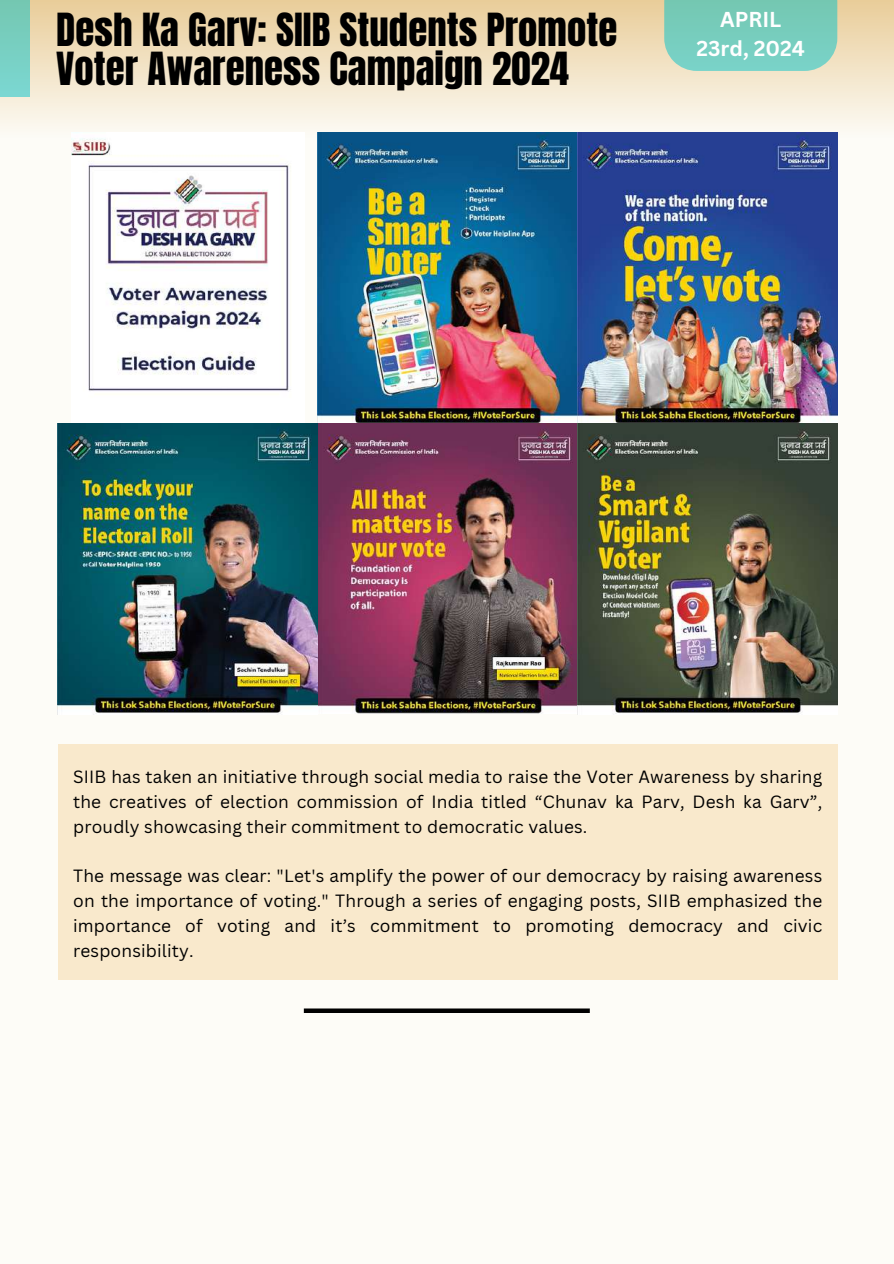
<style>
.page{position:relative;width:894px;height:1264px;background:#fff}
.page>*{position:absolute;margin:0;border:0;box-sizing:border-box;transform-origin:0 0}
.t1{font:38.85px/39.3px "Anton";color:#000}
.t2{font:700 21px/29.2px "Canva Sans";color:#fff;text-align:center}
.t3{font:17.25px/24.8px "Canva Sans";letter-spacing:.01em;color:#000;text-align:justify}
</style>
<div class="page">
<div style="left:0;top:0;width:893px;height:1263px;background:#fdfcf7"></div>
<div style="left:58px;top:744px;width:779px;height:235px;background:#f9e9cc"></div>
<div style="left:1px;top:0;width:892px;height:162px;background:linear-gradient(to bottom,#eace9b,#fdffff)"></div>
<div style="left:0;top:0;width:30px;height:97px;background:linear-gradient(to bottom,#74c7b1,#7bd7d2)"></div>
<svg style="left:664px;top:0;width:173px;height:71px"></svg>
<img style="left:317px;top:132px;width:520px;height:582px">
<img style="left:58px;top:423px;width:260px;height:291px">
<img style="left:72px;top:132px;width:232px;height:259px">
<div style="left:304px;top:1008px;width:285px;height:5px;background:#000"></div>
<h1 class="t1" style="left:56px;top:10px;width:562px">Desh Ka Garv: SIIB Students Promote<br>Voter Awareness Campaign 2024</h1>
<p class="t2" style="left:696px;top:4px;width:110px">APRIL<br>23rd, 2024</p>
<p class="t3" style="left:73px;top:764px;width:750px">SIIB has taken an initiative through social media to raise the Voter Awareness by sharing the creatives of election commission of India titled “Chunav ka Parv, Desh ka Garv”, proudly showcasing their commitment to democratic values.</p>
<p class="t3" style="left:73px;top:863px;width:750px">The message was clear: "Let's amplify the power of our democracy by raising awareness on the importance of voting." Through a series of engaging posts, SIIB emphasized the importance of voting and it’s commitment to promoting democracy and civic responsibility.</p>
</div>
